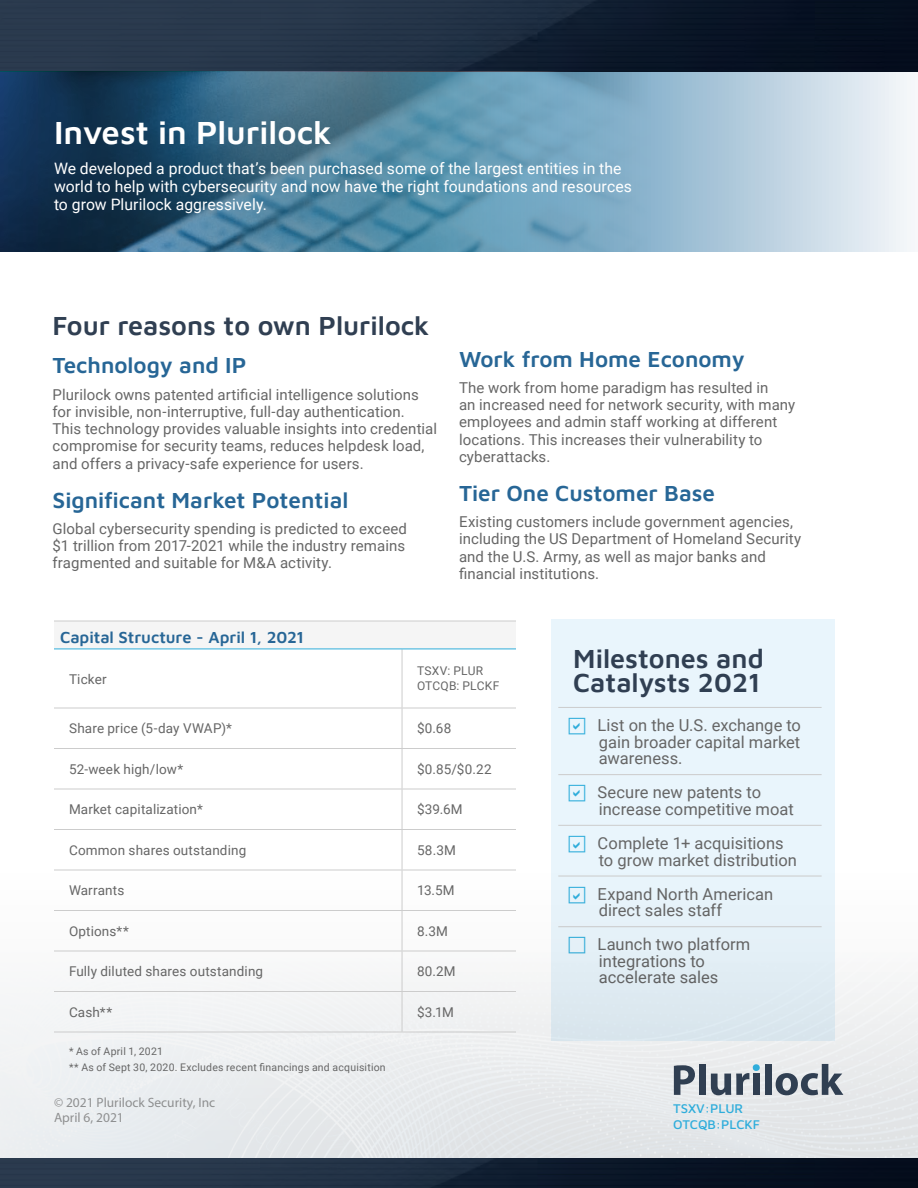
<style>
.page{position:relative;width:918px;height:1188px;background:#fff}
.page>*{position:absolute;margin:0;border:0;box-sizing:border-box;transform-origin:0 0}
.t1{font:600 33px "Maven Pro";color:#fff}
.t2{font:600 27px/24.8px "Maven Pro";color:#303f52}
.t3{font:600 22.5px "Maven Pro";color:#276696}
.t4{font:16.5px/16.5px "Roboto";color:#666}
.t5{font:600 16.5px "Maven Pro";letter-spacing:-.005em;color:#276696}
.t6{font:15.75px/18px "Roboto";letter-spacing:.005em;color:#fff}
.t7{font:15px/17.2px "Roboto";letter-spacing:.005em;color:#666}
.t8{font:13.5px "Roboto";letter-spacing:.01em;color:#666}
.t9{font:13.5px/15px "Myriad Pro";color:#666}
.t10{font:500 13.05px/15.6px "Maven Pro";color:#2faddb}
.t11{font:12px/15px "Roboto";letter-spacing:.015em;color:#666}
.t12{font:10.5px/16.5px "Roboto";letter-spacing:.02em;color:#666}
</style>
<div class="page">
<img style="left:0;top:942px;width:918px;height:216px">
<img style="left:0;top:0;width:918px;height:72px">
<img style="left:0;top:1158px;width:918px;height:30px">
<svg style="left:674px;top:1065px;width:21px;height:30px"></svg>
<div style="left:699px;top:1064px;width:7px;height:31px;background:#303f52"></div>
<svg style="left:711px;top:1073px;width:38px;height:22px"></svg>
<div style="left:753px;top:1074px;width:7px;height:21px;background:#303f52"></div>
<div style="left:765px;top:1064px;width:6px;height:31px;background:#303f52"></div>
<svg style="left:776px;top:1064px;width:67px;height:31px;background:#99a1aa"></svg>
<div style="left:753px;top:1064px;width:7px;height:7px;background:#2faddb;border-radius:50%"></div>
<div style="left:54px;top:621px;width:462px;height:28px;background:#f5f5f5"></div>
<hr style="left:402px;top:649px;width:1px;height:59px;background:#ccc">
<hr style="left:54px;top:708px;width:348px;height:1px;background:#ccc">
<hr style="left:402px;top:708px;width:114px;height:1px;background:#ccc">
<hr style="left:402px;top:708px;width:1px;height:40px;background:#ccc">
<hr style="left:54px;top:748px;width:348px;height:1px;background:#ccc">
<hr style="left:402px;top:748px;width:114px;height:1px;background:#ccc">
<hr style="left:402px;top:749px;width:1px;height:40px;background:#ccc">
<hr style="left:54px;top:789px;width:348px;height:1px;background:#ccc">
<hr style="left:402px;top:789px;width:114px;height:1px;background:#ccc">
<hr style="left:402px;top:789px;width:1px;height:40px;background:#ccc">
<hr style="left:54px;top:829px;width:348px;height:1px;background:#ccc">
<hr style="left:402px;top:829px;width:114px;height:1px;background:#ccc">
<hr style="left:402px;top:830px;width:1px;height:40px;background:#ccc">
<hr style="left:54px;top:870px;width:348px;height:1px;background:#ccc">
<hr style="left:402px;top:870px;width:114px;height:1px;background:#ccc">
<hr style="left:402px;top:870px;width:1px;height:40px;background:#ccc">
<hr style="left:54px;top:910px;width:348px;height:1px;background:#ccc">
<hr style="left:402px;top:910px;width:114px;height:1px;background:#ccc">
<hr style="left:402px;top:911px;width:1px;height:40px;background:#ccc">
<hr style="left:54px;top:951px;width:348px;height:1px;background:#ccc">
<hr style="left:402px;top:951px;width:114px;height:1px;background:#ccc">
<hr style="left:402px;top:951px;width:1px;height:40px;background:#ccc">
<hr style="left:54px;top:991px;width:348px;height:1px;background:#ccc">
<hr style="left:402px;top:991px;width:114px;height:1px;background:#ccc">
<hr style="left:402px;top:992px;width:1px;height:40px;background:#ccc">
<hr style="left:54px;top:621px;width:348px;height:1px;background:#ccc">
<hr style="left:402px;top:621px;width:114px;height:1px;background:#ccc">
<hr style="left:54px;top:1032px;width:348px;height:1px;background:#ccc">
<hr style="left:402px;top:1032px;width:114px;height:1px;background:#ccc">
<hr style="left:54px;top:649px;width:348px;height:1px;background:#2faddb">
<hr style="left:402px;top:649px;width:114px;height:1px;background:#2faddb">
<div style="left:551px;top:619px;width:284px;height:422px;background:#e9f5fc"></div>
<hr style="left:558px;top:707px;width:264px;height:1px;background:#ccc">
<hr style="left:558px;top:774px;width:264px;height:1px;background:#ccc">
<hr style="left:558px;top:825px;width:264px;height:1px;background:#ccc">
<hr style="left:558px;top:876px;width:264px;height:1px;background:#ccc">
<hr style="left:558px;top:926px;width:264px;height:1px;background:#ccc">
<svg style="left:0;top:72px;width:911px;height:180px;background:#6990a7"></svg>
<h1 class="t1" style="left:54px;top:110px;width:279px">Invest in Plurilock</h1>
<p class="t6" style="left:54px;top:158px;width:579px">We developed a product that’s been purchased some of the largest entities in the world to help with cybersecurity and now have the right foundations and resources to grow Plurilock aggressively.</p>
<h2 class="t2" style="left:52px;top:312px;width:379px">Four reasons to own Plurilock</h2>
<h3 class="t3" style="left:52px;top:350px;width:195px">Technology and IP</h3>
<p class="t7" style="left:52px;top:385px;width:386px">Plurilock owns patented artificial intelligence solutions for invisible, non-interruptive, full-day authentication.<br>This technology provides valuable insights into credential compromise for security teams, reduces helpdesk load, and offers a privacy-safe experience for users.</p>
<h3 class="t3" style="left:52px;top:484px;width:297px">Significant Market Potential</h3>
<p class="t7" style="left:52px;top:519px;width:356px">Global cybersecurity spending is predicted to exceed $1 trillion from 2017-2021 while the industry remains fragmented and suitable for M&amp;A activity.</p>
<h3 class="t3" style="left:459px;top:344px;width:287px">Work from Home Economy</h3>
<p class="t7" style="left:459px;top:378px;width:338px">The work from home paradigm has resulted in<br>an increased need for network security, with many employees and admin staff working at different locations. This increases their vulnerability to cyberattacks.</p>
<h3 class="t3" style="left:459px;top:478px;width:258px">Tier One Customer Base</h3>
<p class="t7" style="left:459px;top:513px;width:344px">Existing customers include government agencies, including the US Department of Homeland Security and the U.S. Army, as well as major banks and financial institutions.</p>
<p class="t5" style="left:60px;top:626px;width:246px">Capital Structure - April 1, 2021</p>
<p class="t8" style="left:69px;top:669px;width:39px">Ticker</p>
<p class="t11" style="left:417px;top:663px;width:84px">TSXV: PLUR<br>OTCQB: PLCKF</p>
<p class="t8" style="left:69px;top:719px;width:165px">Share price (5-day VWAP)*</p>
<p class="t8" style="left:417px;top:719px;width:36px">$0.68</p>
<p class="t8" style="left:69px;top:760px;width:116px">52-week high/low*</p>
<p class="t8" style="left:417px;top:760px;width:76px">$0.85/$0.22</p>
<p class="t8" style="left:69px;top:800px;width:135px">Market capitalization*</p>
<p class="t8" style="left:417px;top:800px;width:47px">$39.6M</p>
<p class="t8" style="left:69px;top:841px;width:179px">Common shares outstanding</p>
<p class="t8" style="left:417px;top:841px;width:40px">58.3M</p>
<p class="t8" style="left:69px;top:881px;width:57px">Warrants</p>
<p class="t8" style="left:417px;top:881px;width:39px">13.5M</p>
<p class="t8" style="left:69px;top:922px;width:61px">Options**</p>
<p class="t8" style="left:417px;top:922px;width:32px">8.3M</p>
<p class="t8" style="left:69px;top:962px;width:196px">Fully diluted shares outstanding</p>
<p class="t8" style="left:417px;top:962px;width:40px">80.2M</p>
<p class="t8" style="left:69px;top:1003px;width:45px">Cash**</p>
<p class="t8" style="left:417px;top:1003px;width:38px">$3.1M</p>
<p class="t12" style="left:69px;top:1043px;width:318px">* As of April 1, 2021<br>** As of Sept 30, 2020. Excludes recent financings and acquisition</p>
<h2 class="t2" style="left:573px;top:644px;width:192px">Milestones and<br>Catalysts 2021</h2>
<p class="t4" style="left:598px;top:716px;width:205px;text-align:justify">List on the U.S. exchange to gain broader capital market awareness.</p>
<p class="t4" style="left:598px;top:784px;width:198px">Secure new patents to increase competitive moat</p>
<p class="t4" style="left:598px;top:834px;width:201px">Complete 1+ acquisitions to grow market distribution</p>
<p class="t4" style="left:598px;top:885px;width:177px">Expand North American direct sales staff</p>
<p class="t4" style="left:598px;top:936px;width:154px">Launch two platform integrations to accelerate sales</p>
<p class="t9" style="left:54px;top:1095px;width:163px">© 2021 Plurilock Security, Inc<br>April 6, 2021</p>
<p class="t10" style="left:673px;top:1100px;width:89px">TSXV:PLUR<br>OTCQB:PLCKF</p>
</div>
